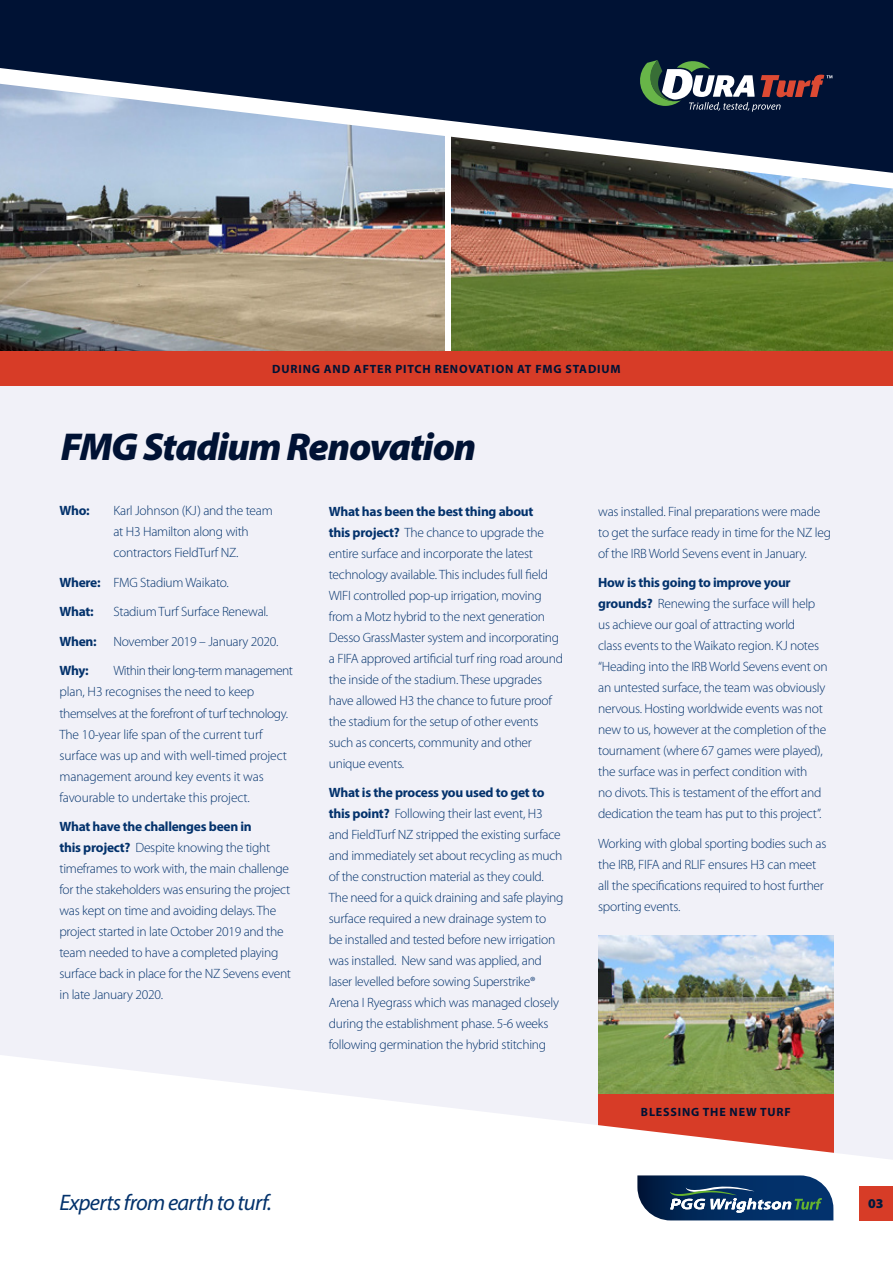
<style>
.page{position:relative;width:893px;height:1263px;background:#f1f1f8}
.page>*{position:absolute;margin:0;border:0;box-sizing:border-box;transform-origin:0 0}
.t1{font:italic 900 39px "Myriad Pro";letter-spacing:-.03em;color:#001234}
.t2{font:italic 22.5px "Myriad Pro";letter-spacing:-.03em;color:#03326c}
.t3{font:300 13.5px/21px "Myriad Pro";letter-spacing:-.02em;color:#03326c}
.t4{font:700 13.5px "Myriad Pro";color:#03326c}
.t5{font:900 13.5px "Myriad Pro";color:#021a3c}
.t6{font:700 12px "Myriad Pro";letter-spacing:.07em;color:#001234}
.s1{font-weight:700}
</style>
<div class="page">
<img style="left:450px;top:189px;width:443px;height:162px">
<img style="left:0;top:189px;width:445px;height:162px">
<div style="left:445px;top:134px;width:5px;height:242px;background:#fff"></div>
<div style="left:0;top:351px;width:893px;height:35px;background:#d73c27"></div>
<img style="left:598px;top:935px;width:235px;height:118px">
<svg style="left:0;top:1053px;width:893px;height:210px;fill:#fff"></svg>
<div style="left:859px;top:1186px;width:34px;height:34px;background:#d73c27"></div>
<svg style="left:637px;top:1175px;width:196px;height:45px;background:#2c4f75"></svg>
<svg style="left:0;top:173px;width:893px;height:16px;background:#8b96a0"></svg>
<svg style="left:0;top:0;width:893px;height:173px;background:#3b4b67"></svg>
<svg style="left:637px;top:60px;width:195px;height:52px;background:#444c57"></svg>
<p class="t6" style="left:272px;top:361px;width:350px">DURING AND AFTER PITCH RENOVATION AT FMG STADIUM</p>
<h1 class="t1" style="left:61px;top:421px;width:417px">FMG Stadium Renovation</h1>
<p class="t4" style="left:59px;top:502px;width:32px">Who:</p>
<p class="t3" style="left:113px;top:500px;width:161px">Karl Johnson (KJ) and the team at H3 Hamilton along with contractors FieldTurf NZ.</p>
<p class="t3" style="left:59px;top:568px;width:171px;line-height:29.5px"><span class="s1">Where:</span> FMG Stadium Waikato.<br><span class="s1">What:</span></p>
<p class="t3" style="left:59px;top:597px;width:221px;line-height:29.5px;text-indent:54px">Stadium Turf Surface Renewal.<br><span class="s1">When:</span> November 2019 – January 2020.<br><span class="s1">Why:</span></p>
<p class="t3" style="left:59px;top:660px;width:235px;text-indent:54px">Within their long-term management plan, H3 recognises the need to keep themselves at the forefront of turf technology.<br>The 10-year life span of the current turf surface was up and with well-timed project management around key events it was favourable to undertake this project.</p>
<p class="t3" style="left:59px;top:816px;width:233px"><span class="s1">What have the challenges been in<br>this project?</span> Despite knowing the tight timeframes to work with, the main challenge for the stakeholders was ensuring the project was kept on time and avoiding delays. The project started in late October 2019 and the team needed to have a completed playing surface back in place for the NZ Sevens event in late January 2020.</p>
<p class="t3" style="left:329px;top:500px;width:236px"><span class="s1">What has been the best thing about<br>this project?</span> The chance to upgrade the entire surface and incorporate the latest technology available. This includes full field WIFI controlled pop-up irrigation, moving from a Motz hybrid to the next generation Desso GrassMaster system and incorporating a FIFA approved artificial turf ring road around the inside of the stadium. These upgrades have allowed H3 the chance to future proof the stadium for the setup of other events such as concerts, community and other unique events.</p>
<p class="t3" style="left:329px;top:782px;width:236px"><span class="s1">What is the process you used to get to this point?</span> Following their last event, H3 and FieldTurf NZ stripped the existing surface and immediately set about recycling as much of the construction material as they could.<br>The need for a quick draining and safe playing surface required a new drainage system to<br>be installed and tested before new irrigation was installed. New sand was applied, and laser levelled before sowing Superstrike® Arena I Ryegrass which was managed closely during the establishment phase. 5-6 weeks following germination the hybrid stitching</p>
<p class="t3" style="left:598px;top:500px;width:234px">was installed. Final preparations were made to get the surface ready in time for the NZ leg of the IRB World Sevens event in January.</p>
<p class="t3" style="left:598px;top:572px;width:231px"><span class="s1">How is this going to improve your grounds?</span> Renewing the surface will help us achieve our goal of attracting world<br>class events to the Waikato region. KJ notes “Heading into the IRB World Sevens event on an untested surface, the team was obviously nervous. Hosting worldwide events was not new to us, however at the completion of the tournament (where 67 games were played), the surface was in perfect condition with<br>no divots. This is testament of the effort and dedication the team has put to this project”.</p>
<p class="t3" style="left:598px;top:833px;width:230px">Working with global sporting bodies such as the IRB, FIFA and RLIF ensures H3 can meet all the specifications required to host further sporting events.</p>
<p class="t6" style="left:641px;top:1104px;width:151px">BLESSING THE NEW TURF</p>
<h2 class="t2" style="left:60px;top:1188px;width:214px">Experts from earth to turf.</h2>
<p class="t5" style="left:868px;top:1194px;width:17px">03</p>
</div>
